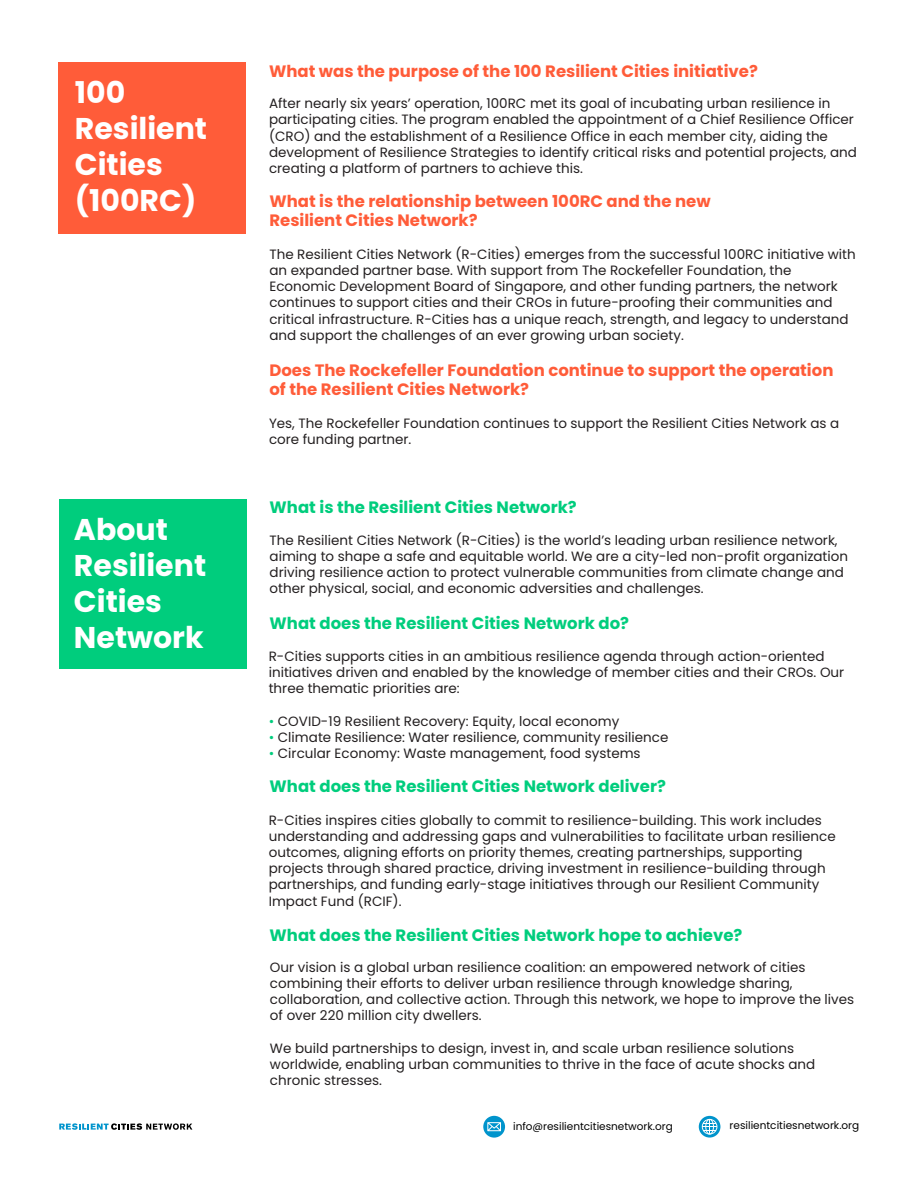
<style>
.page{position:relative;width:918px;height:1188px;background:#fff}
.page>*{position:absolute;margin:0;border:0;box-sizing:border-box;transform-origin:0 0}
.t1{font:700 30px/36px "Poppins";color:#fff}
.t2{font:700 16.5px/19.8px "Poppins";color:#ff5c39}
.t3{font:700 16.5px "Poppins";color:#00cd7d}
.t4{font:13.5px/16.2px "Poppins";color:#231f20}
.t5{font:10.5px "Poppins";color:#000}
.s1{color:#00cd7d}
</style>
<div class="page">
<div style="left:58px;top:62px;width:188px;height:172px;background:#ff5c39"></div>
<div style="left:59px;top:499px;width:188px;height:170px;background:#00cd7d"></div>
<svg style="left:483px;top:1116px;width:22px;height:22px"></svg>
<svg style="left:487px;top:1122px;width:14px;height:9px"></svg>
<svg style="left:699px;top:1116px;width:21px;height:22px"></svg>
<svg style="left:702px;top:1119px;width:15px;height:16px"></svg>
<svg style="left:59px;top:1123px;width:133px;height:7px"></svg>
<h1 class="t1" style="left:75px;top:74px;width:134px">100<br>Resilient<br>Cities (100RC)</h1>
<h1 class="t1" style="left:74px;top:511px;width:134px">About<br>Resilient<br>Cities<br>Network</h1>
<p class="t2" style="left:269px;top:61px;width:490px">What was the purpose of the 100 Resilient Cities initiative?</p>
<p class="t4" style="left:269px;top:96px;width:590px">After nearly six years’ operation, 100RC met its goal of incubating urban resilience in participating cities. The program enabled the appointment of a Chief Resilience Officer (CRO) and the establishment of a Resilience Office in each member city, aiding the development of Resilience Strategies to identify critical risks and potential projects, and creating a platform of partners to achieve this.</p>
<p class="t2" style="left:269px;top:191px;width:443px">What is the relationship between 100RC and the new<br>Resilient Cities Network?</p>
<p class="t4" style="left:269px;top:246px;width:588px">The Resilient Cities Network (R-Cities) emerges from the successful 100RC initiative with an expanded partner base. With support from The Rockefeller Foundation, the Economic Development Board of Singapore, and other funding partners, the network continues to support cities and their CROs in future-proofing their communities and critical infrastructure. R-Cities has a unique reach, strength, and legacy to understand and support the challenges of an ever growing urban society.</p>
<p class="t2" style="left:269px;top:360px;width:566px">Does The Rockefeller Foundation continue to support the operation of the Resilient Cities Network?</p>
<p class="t4" style="left:269px;top:415px;width:572px">Yes, The Rockefeller Foundation continues to support the Resilient Cities Network as a core funding partner.</p>
<p class="t3" style="left:270px;top:498px;width:309px">What is the Resilient Cities Network?</p>
<p class="t4" style="left:270px;top:532px;width:580px">The Resilient Cities Network (R-Cities) is the world’s leading urban resilience network, aiming to shape a safe and equitable world. We are a city-led non-profit organization driving resilience action to protect vulnerable communities from climate change and other physical, social, and economic adversities and challenges.</p>
<p class="t3" style="left:270px;top:614px;width:361px">What does the Resilient Cities Network do?</p>
<p class="t4" style="left:269px;top:648px;width:577px">R-Cities supports cities in an ambitious resilience agenda through action-oriented initiatives driven and enabled by the knowledge of member cities and their CROs. Our three thematic priorities are:</p>
<p class="t4" style="left:269px;top:713px;width:352px"><span class="s1">•</span> COVID-19 Resilient Recovery: Equity, local economy</p>
<p class="t4" style="left:269px;top:729px;width:401px"><span class="s1">•</span> Climate Resilience: Water resilience, community resilience</p>
<p class="t4" style="left:269px;top:745px;width:373px"><span class="s1">•</span> Circular Economy: Waste management, food systems</p>
<p class="t3" style="left:270px;top:777px;width:398px">What does the Resilient Cities Network deliver?</p>
<p class="t4" style="left:269px;top:812px;width:568px">R-Cities inspires cities globally to commit to resilience-building. This work includes understanding and addressing gaps and vulnerabilities to facilitate urban resilience outcomes, aligning efforts on priority themes, creating partnerships, supporting projects through shared practice, driving investment in resilience-building through partnerships, and funding early-stage initiatives through our Resilient Community Impact Fund (RCIF).</p>
<p class="t3" style="left:270px;top:925px;width:474px">What does the Resilient Cities Network hope to achieve?</p>
<p class="t4" style="left:270px;top:959px;width:586px">Our vision is a global urban resilience coalition: an empowered network of cities combining their efforts to deliver urban resilience through knowledge sharing, collaboration, and collective action. Through this network, we hope to improve the lives of over 220 million city dwellers.</p>
<p class="t4" style="left:270px;top:1040px;width:547px">We build partnerships to design, invest in, and scale urban resilience solutions worldwide, enabling urban communities to thrive in the face of acute shocks and chronic stresses.</p>
<p class="t5" style="left:513px;top:1120px;width:161px">info@resilientcitiesnetwork.org</p>
<p class="t5" style="left:730px;top:1119px;width:131px">resilientcitiesnetwork.org</p>
</div>
